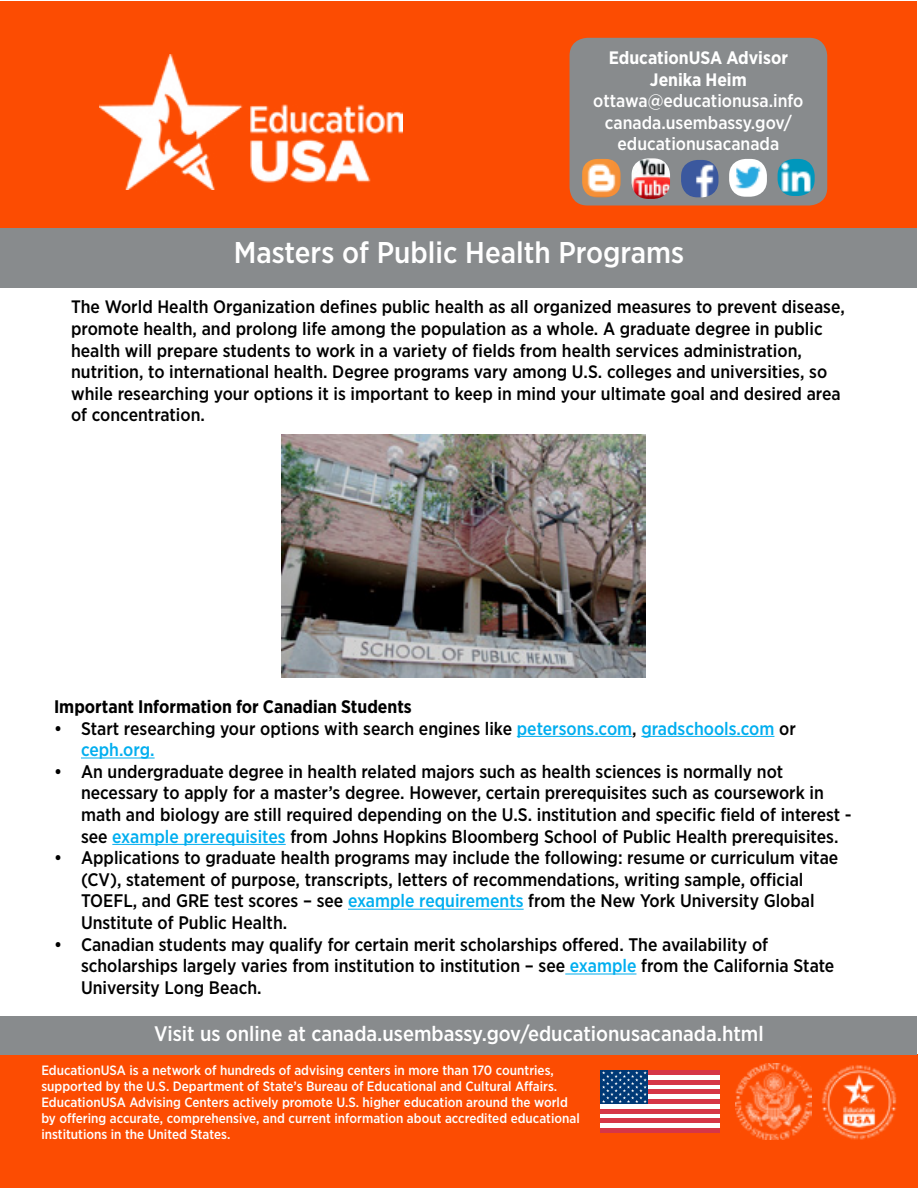
<style>
.page{position:relative;width:918px;height:1188px;background:#fff}
.page>*{position:absolute;margin:0;border:0;box-sizing:border-box;transform-origin:0 0}
.t1{font:500 30px "Gotham Narrow";color:#fff}
.t2{font:500 21px "Gotham Narrow";color:#fff}
.t3{font:500 18.15px/21.6px "Gotham Narrow";color:#000}
.t4{font:700 18.15px "Gotham Narrow";color:#000}
.t5{font:500 18px/21.6px "Gotham Narrow";color:#000}
.t6{font:500 18px/21.6px "Gotham Narrow";color:#fff;text-align:center}
.t7{font:700 18px/21.6px "Gotham Narrow";color:#fff;text-align:center}
.t8{font:500 13.5px/16.2px "Gotham Narrow";color:#fff}
.s1{color:#00aeef}
</style>
<div class="page">
<div style="left:1px;top:1px;width:916px;height:228px;background:#fc4c02"></div>
<div style="left:1px;top:229px;width:916px;height:59px;background:#888b8d"></div>
<img style="left:99px;top:54px;width:304px;height:135px">
<div style="left:570px;top:38px;width:257px;height:167px;background:#888b8d;border-radius:18px"></div>
<div style="left:0;top:1055px;width:918px;height:133px;background:#fc4c02"></div>
<div style="left:1px;top:1016px;width:916px;height:39px;background:#888b8d"></div>
<div style="left:600px;top:1104px;width:120px;height:5px;background:#fff"></div>
<div style="left:600px;top:1114px;width:120px;height:5px;background:#fff"></div>
<div style="left:600px;top:1123px;width:120px;height:5px;background:#fff"></div>
<div style="left:648px;top:1075px;width:72px;height:5px;background:#fff"></div>
<hr style="left:648px;top:1085px;width:72px;height:4px;background:#fff">
<div style="left:648px;top:1094px;width:72px;height:5px;background:#fff"></div>
<div style="left:600px;top:1109px;width:120px;height:5px;background:#d63647"></div>
<hr style="left:600px;top:1119px;width:120px;height:4px;background:#d63647">
<div style="left:600px;top:1128px;width:120px;height:5px;background:#d63647"></div>
<div style="left:648px;top:1070px;width:72px;height:5px;background:#d63647"></div>
<div style="left:648px;top:1080px;width:72px;height:5px;background:#d63647"></div>
<div style="left:648px;top:1089px;width:72px;height:5px;background:#d63647"></div>
<div style="left:648px;top:1099px;width:72px;height:5px;background:#d63647"></div>
<div style="left:600px;top:1070px;width:48px;height:34px;background:#003976"></div>
<svg style="left:602px;top:1071px;width:45px;height:32px"></svg>
<img style="left:736px;top:1064px;width:75px;height:75px">
<img style="left:822px;top:1065px;width:75px;height:75px">
<hr style="left:517px;top:736px;width:115px;height:1px;background:#00aeef">
<hr style="left:641px;top:736px;width:133px;height:1px;background:#00aeef">
<hr style="left:81px;top:758px;width:74px;height:1px;background:#00aeef">
<hr style="left:112px;top:844px;width:174px;height:1px;background:#00aeef">
<hr style="left:348px;top:909px;width:176px;height:1px;background:#00aeef">
<hr style="left:565px;top:974px;width:71px;height:1px;background:#00aeef">
<img style="left:281px;top:434px;width:365px;height:243px">
<img style="left:681px;top:160px;width:37px;height:37px">
<img style="left:582px;top:159px;width:39px;height:38px">
<img style="left:729px;top:159px;width:38px;height:38px">
<img style="left:632px;top:158px;width:38px;height:41px">
<img style="left:778px;top:159px;width:37px;height:37px">
<p class="t7" style="left:609px;top:47px;width:181px">EducationUSA Advisor<br>Jenika Heim</p>
<p class="t6" style="left:593px;top:90px;width:212px">ottawa@educationusa.info canada.usembassy.gov/ educationusacanada</p>
<h1 class="t1" style="left:234px;top:234px;width:452px">Masters of Public Health Programs</h1>
<p class="t5" style="left:71px;top:296px;width:775px">The World Health Organization defines public health as all organized measures to prevent disease, promote health, and prolong life among the population as a whole. A graduate degree in public health will prepare students to work in a variety of fields from health services administration, nutrition, to international health. Degree programs vary among U.S. colleges and universities, so while researching your options it is important to keep in mind your ultimate goal and desired area of concentration.</p>
<p class="t4" style="left:54px;top:695px;width:359px">Important Information for Canadian Students</p>
<p class="t3" style="left:81px;top:717px;width:716px;text-indent:-27px">• Start researching your options with search engines like <span class="s1">petersons.com</span>, <span class="s1">gradschools.com</span> or <span class="s1">ceph.org.</span></p>
<p class="t3" style="left:81px;top:760px;width:772px;text-indent:-27px">• An undergraduate degree in health related majors such as health sciences is normally not necessary to apply for a master’s degree. However, certain prerequisites such as coursework in math and biology are still required depending on the U.S. institution and specific field of interest - see <span class="s1">example prerequisites</span> from Johns Hopkins Bloomberg School of Public Health prerequisites.</p>
<p class="t3" style="left:81px;top:847px;width:759px;text-indent:-27px">• Applications to graduate health programs may include the following: resume or curriculum vitae (CV), statement of purpose, transcripts, letters of recommendations, writing sample, official TOEFL, and GRE test scores – see <span class="s1">example requirements</span> from the New York University Global Unstitute of Public Health.</p>
<p class="t3" style="left:81px;top:933px;width:755px;text-indent:-27px">• Canadian students may qualify for certain merit scholarships offered. The availability of scholarships largely varies from institution to institution – see <span class="s1">example</span> from the California State<br>University Long Beach.</p>
<p class="t2" style="left:154px;top:1020px;width:611px">Visit us online at canada.usembassy.gov/educationusacanada.html</p>
<p class="t8" style="left:41px;top:1062px;width:540px">EducationUSA is a network of hundreds of advising centers in more than 170 countries, supported by the U.S. Department of State’s Bureau of Educational and Cultural Affairs.<br>EducationUSA Advising Centers actively promote U.S. higher education around the world by offering accurate, comprehensive, and current information about accredited educational institutions in the United States.</p>
</div>
